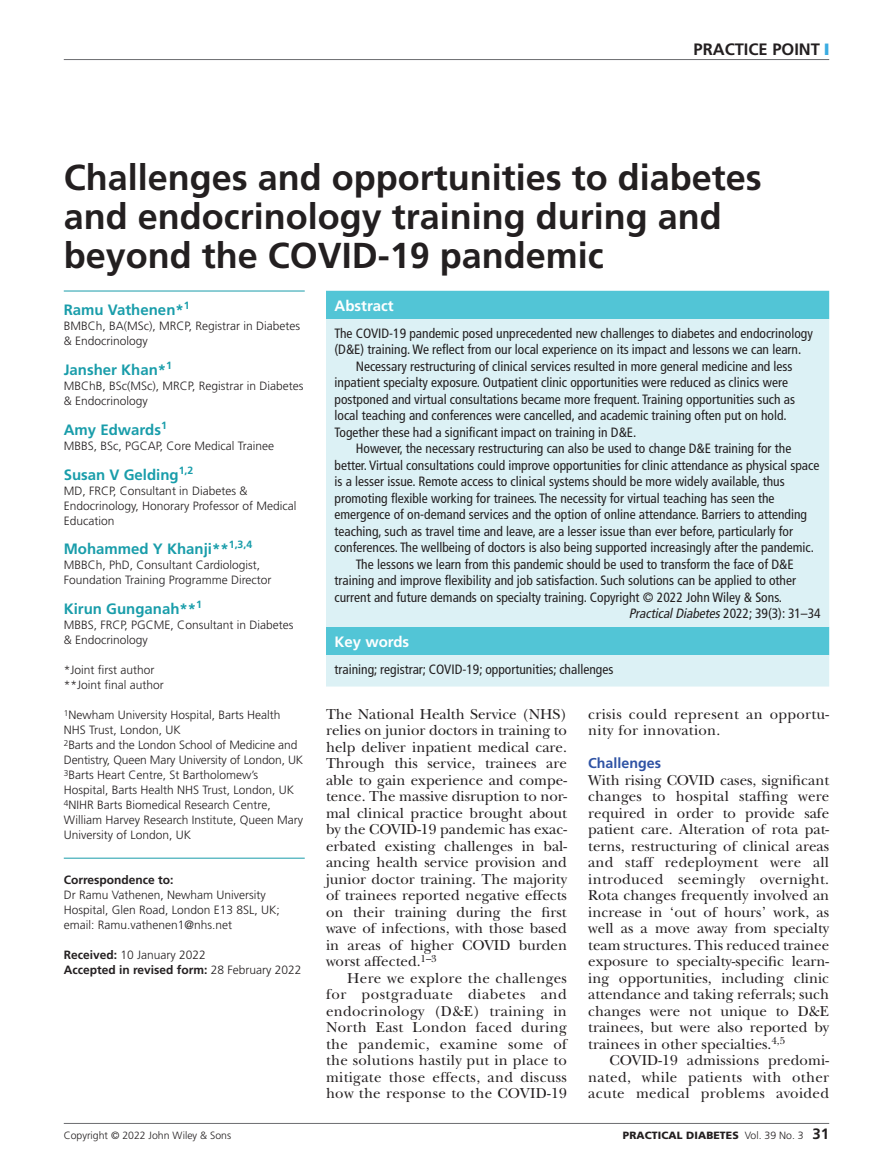
<style>
.page{position:relative;width:893px;height:1170px;background:#fff}
.page>*{position:absolute;margin:0;border:0;box-sizing:border-box;transform-origin:0 0}
.t1{font:700 36px/39px "Frutiger LT Std";color:#231f20}
.t2{font:700 16.5px "Frutiger LT Std";color:#231f20}
.t3{font:15px/16.5px "New Baskerville Std";letter-spacing:.02em;color:#231f20;text-align:justify}
.t4{font:700 15px "Frutiger LT Std";color:#199daa}
.t5{font:700 15px "Frutiger LT Std";color:#fff}
.t6{font:700 14.25px "Frutiger LT Std";color:#2f53a4}
.t7{font:condensed 13.5px "Frutiger LT Std";color:#231f20}
.t8{font:italic condensed 13.5px "Frutiger LT Std";color:#231f20}
.t9{font:300 12px/15px "Frutiger LT Std";color:#231f20}
.t10{font:700 12px/15px "Frutiger LT Std";color:#231f20}
.t11{font:900 10.5px "Frutiger LT Std";letter-spacing:.01em;color:#231f20}
.t12{font:300 10.5px "Frutiger LT Std";color:#231f20}
.s1{color:#3bace1}
.s2{font-weight:300}
.s3{font-style:normal}
.s4{font-weight:700;font-size:15px}
</style>
<div class="page">
<hr style="left:64px;top:59px;width:765px;height:1px;background:#6c6d70">
<hr style="left:64px;top:1122px;width:765px;height:1px;background:#6c6d70">
<hr style="left:64px;top:290px;width:241px;height:1px;background:#199daa">
<hr style="left:64px;top:857px;width:241px;height:1px;background:#199daa">
<div style="left:326px;top:291px;width:503px;height:28px;background:#52c5d6"></div>
<svg style="left:326px;top:319px;width:503px;height:367px;background:#d1edf2"></svg>
<p class="t2" style="left:693px;top:39px;width:137px">PRACTICE POINT <span class="s1">❙</span></p>
<h1 class="t1" style="left:64px;top:158px;width:700px">Challenges and opportunities to diabetes and endocrinology training during and beyond the COVID-19 pandemic</h1>
<p class="t4" style="left:64px;top:301px;width:127px">Ramu Vathenen*<sup>1</sup></p>
<p class="t9" style="left:64px;top:318px;width:238px">BMBCh, BA(MSc), MRCP, Registrar in Diabetes &amp; Endocrinology</p>
<p class="t4" style="left:64px;top:360px;width:110px">Jansher Khan*<sup>1</sup></p>
<p class="t9" style="left:64px;top:378px;width:241px">MBChB, BSc(MSc), MRCP, Registrar in Diabetes &amp; Endocrinology</p>
<p class="t4" style="left:64px;top:420px;width:105px">Amy Edwards<sup>1</sup></p>
<p class="t9" style="left:64px;top:438px;width:212px">MBBS, BSc, PGCAP, Core Medical Trainee</p>
<p class="t4" style="left:64px;top:465px;width:131px">Susan V Gelding<sup>1,2</sup></p>
<p class="t9" style="left:64px;top:483px;width:234px">MD, FRCP, Consultant in Diabetes &amp;<br>Endocrinology, Honorary Professor of Medical<br>Education</p>
<p class="t4" style="left:64px;top:540px;width:190px">Mohammed Y Khanji**<sup>1,3,4</sup></p>
<p class="t9" style="left:64px;top:558px;width:209px">MBBCh, PhD, Consultant Cardiologist,<br>Foundation Training Programme Director</p>
<p class="t4" style="left:64px;top:600px;width:140px">Kirun Gunganah**<sup>1</sup></p>
<p class="t9" style="left:64px;top:618px;width:231px">MBBS, FRCP, PGCME, Consultant in Diabetes &amp; Endocrinology</p>
<p class="t9" style="left:64px;top:662px;width:102px">*Joint first author **Joint final author</p>
<p class="t9" style="left:64px;top:707px;width:241px"><sup>1</sup>Newham University Hospital, Barts Health NHS Trust, London, UK<br><sup>2</sup>Barts and the London School of Medicine and Dentistry, Queen Mary University of London, UK <sup>3</sup>Barts Heart Centre, St Bartholomew’s Hospital, Barts Health NHS Trust, London, UK <sup>4</sup>NIHR Barts Biomedical Research Centre, William Harvey Research Institute, Queen Mary University of London, UK</p>
<p class="t10" style="left:64px;top:872px;width:111px">Correspondence to:</p>
<p class="t9" style="left:64px;top:887px;width:218px">Dr Ramu Vathenen, Newham University<br>Hospital, Glen Road, London E13 8SL, UK; email: Ramu.vathenen1@nhs.net</p>
<p class="t10" style="left:64px;top:947px;width:239px">Received: <span class="s2">10 January 2022<br></span>Accepted in revised form: <span class="s2">28 February 2022</span></p>
<p class="t5" style="left:334px;top:296px;width:61px">Abstract</p>
<p class="t7" style="left:334px;top:325px;width:480px">The COVID-19 pandemic posed unprecedented new challenges to diabetes and endocrinology</p>
<p class="t7" style="left:334px;top:341px;width:468px">(D&amp;E) training. We reflect from our local experience on its impact and lessons we can learn.</p>
<p class="t7" style="left:356px;top:358px;width:438px">Necessary restructuring of clinical services resulted in more general medicine and less</p>
<p class="t7" style="left:334px;top:374px;width:455px">inpatient specialty exposure. Outpatient clinic opportunities were reduced as clinics were</p>
<p class="t7" style="left:334px;top:391px;width:462px">postponed and virtual consultations became more frequent. Training opportunities such as</p>
<p class="t7" style="left:334px;top:407px;width:454px">local teaching and conferences were cancelled, and academic training often put on hold.</p>
<p class="t7" style="left:334px;top:424px;width:303px">Together these had a significant impact on training in D&amp;E.</p>
<p class="t7" style="left:356px;top:440px;width:437px">However, the necessary restructuring can also be used to change D&amp;E training for the</p>
<p class="t7" style="left:334px;top:457px;width:486px">better. Virtual consultations could improve opportunities for clinic attendance as physical space</p>
<p class="t7" style="left:334px;top:473px;width:452px">is a lesser issue. Remote access to clinical systems should be more widely available, thus</p>
<p class="t7" style="left:334px;top:490px;width:442px">promoting flexible working for trainees. The necessity for virtual teaching has seen the</p>
<p class="t7" style="left:334px;top:506px;width:474px">emergence of on-demand services and the option of online attendance. Barriers to attending</p>
<p class="t7" style="left:334px;top:523px;width:460px">teaching, such as travel time and leave, are a lesser issue than ever before, particularly for</p>
<p class="t7" style="left:334px;top:539px;width:481px">conferences. The wellbeing of doctors is also being supported increasingly after the pandemic.</p>
<p class="t7" style="left:356px;top:556px;width:439px">The lessons we learn from this pandemic should be used to transform the face of D&amp;E</p>
<p class="t7" style="left:334px;top:572px;width:463px">training and improve flexibility and job satisfaction. Such solutions can be applied to other</p>
<p class="t7" style="left:334px;top:589px;width:449px">current and future demands on specialty training. Copyright © 2022 John Wiley &amp; Sons.</p>
<p class="t8" style="left:629px;top:605px;width:193px">PracticalDiabetes<span class="s3">2 0 2 2 ; 3 9 ( 3 ) : 3 1 –3 4</span></p>
<p class="t5" style="left:334px;top:632px;width:76px">Key words</p>
<p class="t7" style="left:334px;top:661px;width:280px">training; registrar; COVID-19; opportunities; challenges</p>
<p class="t3" style="left:326px;top:705px;width:242px">The National Health Service (NHS) relies on junior doctors in training to help deliver inpatient medical care.<br>Through this service, trainees are able to gain experience and compe&shy;tence. The massive disruption to nor&shy;mal clinical practice brought about by the COVID-19 pandemic has exac&shy;erbated existing challenges in bal&shy;ancing health service provision and junior doctor training. The majority of trainees reported negative effects on their training during the first wave of infections, with those based in areas of higher COVID burden worst affected.<sup>1–3</sup></p>
<p class="t3" style="left:326px;top:969px;width:242px;text-indent:21px">Here we explore the challenges for postgraduate diabetes and endocrinology (D&amp;E) training in North East London faced during the pandemic, examine some of the solutions hastily put in place to mitigate those effects, and discuss how the response to the COVID-19</p>
<p class="t3" style="left:588px;top:705px;width:242px">crisis could represent an opportu&shy;nity for innovation.</p>
<p class="t6" style="left:588px;top:754px;width:74px">Challenges</p>
<p class="t3" style="left:588px;top:771px;width:243px">With rising COVID cases, significant changes to hospital staffing were required in order to provide safe patient care. Alteration of rota pat&shy;terns, restructuring of clinical areas and staff redeployment were all introduced seemingly overnight.<br>Rota changes frequently involved an increase in ‘out of hours’ work, as well as a move away from specialty team structures. This reduced trainee exposure to specialty-specific learn&shy;ing opportunities, including clinic attendance and taking referrals; such changes were not unique to D&amp;E trainees, but were also reported by trainees in other specialties.<sup>4,5</sup></p>
<p class="t3" style="left:588px;top:1052px;width:242px;text-indent:21px">COVID-19 admissions predomi&shy;nated, while patients with other acute medical problems avoided</p>
<p class="t12" style="left:64px;top:1128px;width:169px">Copyright © 2022 John Wiley &amp; Sons</p>
<p class="t11" style="left:623px;top:1128px;width:208px">PRACTICAL DIABETES <span class="s2">Vol. 39 No. 3</span> <span class="s4">31</span></p>
</div>
